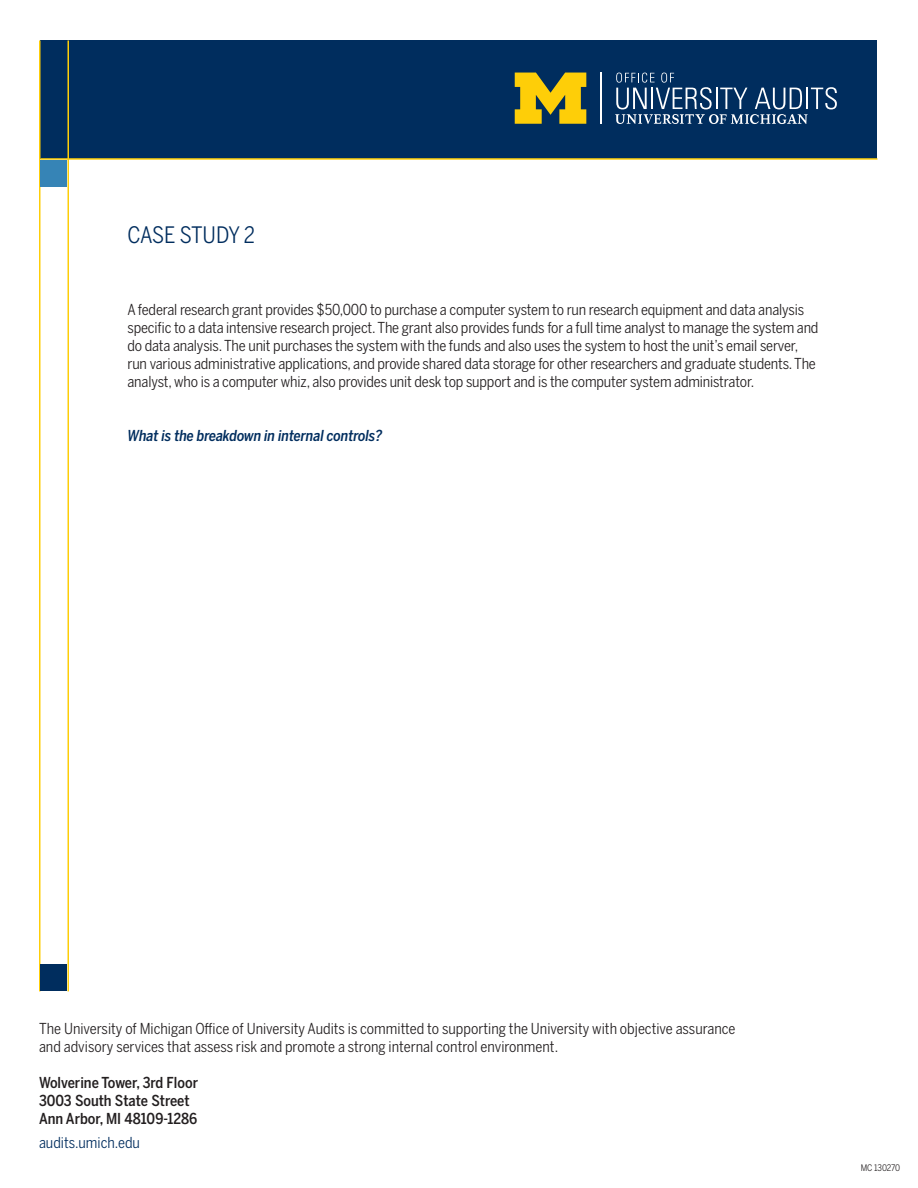
<style>
.page{position:relative;width:918px;height:1188px;background:#fff}
.page>*{position:absolute;margin:0;border:0;box-sizing:border-box;transform-origin:0 0}
.t1{font:22.5px "Benton Sans Cond";letter-spacing:-.02em;color:#002d5e}
.t2{font:15px/18px "Benton Sans Cond";letter-spacing:-.01em;color:#231f20}
.t3{font:500 15px "Benton Sans Cond";color:#231f20}
.t4{font:italic 500 15px "Benton Sans Cond";letter-spacing:-.01em;color:#002d5e}
.t5{font:15px "Benton Sans Cond";color:#002d5e}
.t6{font:9px "Benton Sans Cond";letter-spacing:-.01em;color:#231f20}
</style>
<div class="page">
<div style="left:40px;top:40px;width:838px;height:119px;background:#002d5e"></div>
<hr style="left:68px;top:40px;width:1px;height:951px;background:#fece08">
<hr style="left:39px;top:40px;width:1px;height:951px;background:#fece08">
<hr style="left:40px;top:158px;width:838px;height:2px;background:#fece08">
<div style="left:40px;top:160px;width:28px;height:27px;background:#3684b6"></div>
<div style="left:40px;top:964px;width:28px;height:27px;background:#002d5e"></div>
<hr style="left:601px;top:73px;width:1px;height:51px;background:#fff">
<svg style="left:515px;top:73px;width:71px;height:51px"></svg>
<svg style="left:615px;top:73px;width:222px;height:51px"></svg>
<p class="t1" style="left:127px;top:222px;width:129px">CASE STUDY 2</p>
<p class="t2" style="left:127px;top:301px;width:693px">A federal research grant provides $50,000 to purchase a computer system to run research equipment and data analysis specific to a data intensive research project. The grant also provides funds for a full time analyst to manage the system and do data analysis. The unit purchases the system with the funds and also uses the system to host the unit’s email server, run various administrative applications, and provide shared data storage for other researchers and graduate students. The analyst, who is a computer whiz, also provides unit desk top support and is the computer system administrator.</p>
<p class="t4" style="left:127px;top:427px;width:257px">What is the breakdown in internal controls?</p>
<p class="t2" style="left:39px;top:1019px;width:698px">The University of Michigan Office of University Audits is committed to supporting the University with objective assurance and advisory services that assess risk and promote a strong internal control environment.</p>
<p class="t3" style="left:39px;top:1073px;width:161px">Wolverine Tower, 3rd Floor</p>
<p class="t3" style="left:39px;top:1091px;width:152px">3003 South State Street</p>
<p class="t3" style="left:39px;top:1109px;width:160px">Ann Arbor, MI 48109-1286</p>
<p class="t5" style="left:39px;top:1133px;width:102px">audits.umich.edu</p>
<p class="t6" style="left:861px;top:1162px;width:41px">MC 130270</p>
</div>
